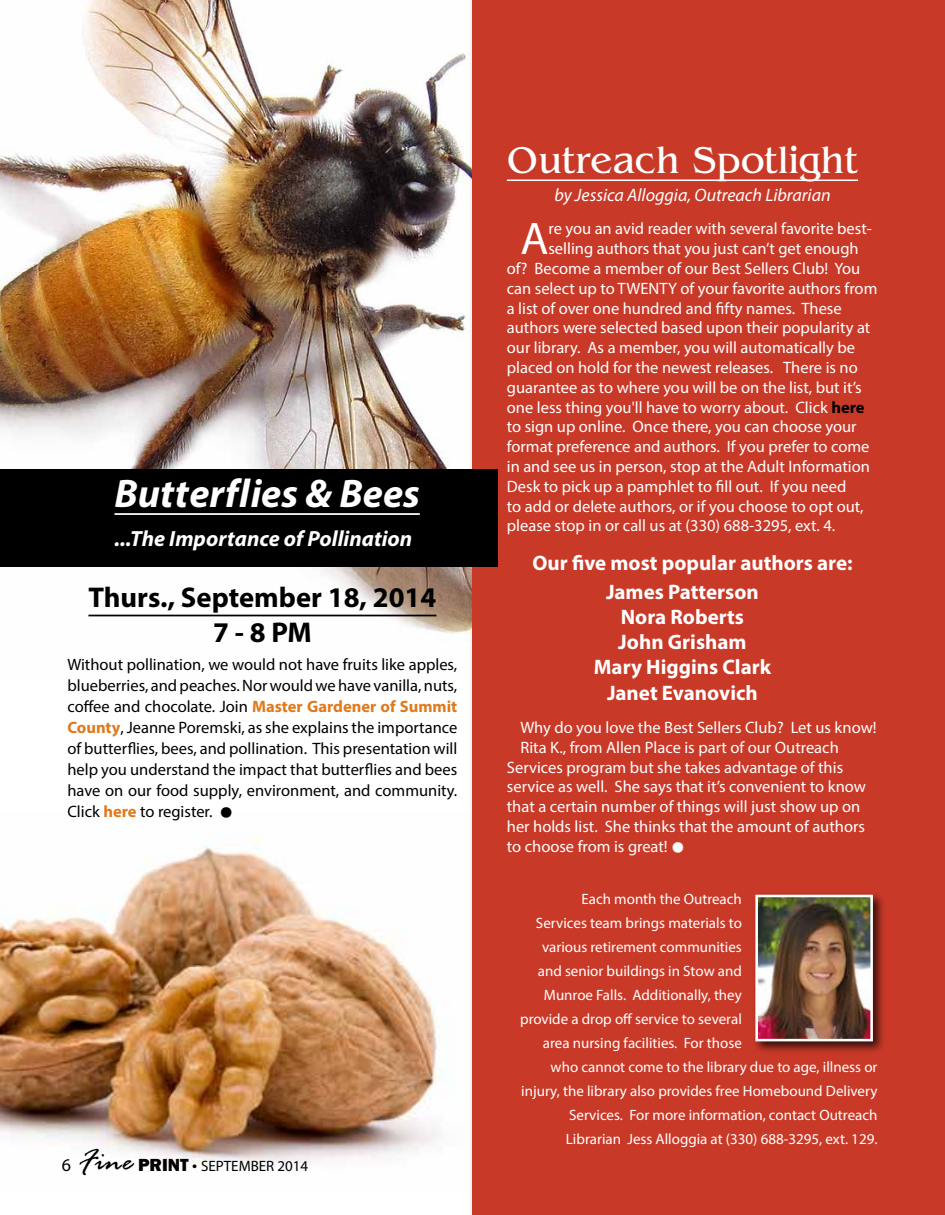
<style>
.page{position:relative;width:945px;height:1215px;background:#fff}
.page>*{position:absolute;margin:0;border:0;box-sizing:border-box;transform-origin:0 0}
.t1{font:45.9px "Myriad Pro";color:#fff}
.t2{font:700 40.5px "Myriad Pro";color:#000}
.t3{font:700 40.5px "Myriad Pro";color:#fff}
.t4{font:italic 700 40.05px "Myriad Pro";letter-spacing:.005em;color:#fff}
.t5{font:39px "Benguiat";color:#fff}
.t6{font:700 28.65px/34.8px "Myriad Pro";color:#000;text-align:center}
.t7{font:italic 700 22.05px "Myriad Pro";color:#fff}
.t8{font:700 21px/25.2px "Myriad Pro";color:#fff}
.t9{font:italic 18px "Myriad Pro";color:#fff}
.t10{font:16.5px "Myriad Pro";color:#fff}
.t11{font:16.5px/20.9px "Myriad Pro";color:#000;text-align:justify}
.t12{font:15px "Myriad Pro";color:#fff}
.t13{font:15px "Myriad Pro";color:#000}
.s1{font-weight:700;color:#df7a1c}
.s2{font-size:18px}
.s3{font-family:"Rage";font-style:italic;font-size:33px}
.s4{font-family:"Franklin Gothic";font-weight:800;font-size:18px}
.s5{font-weight:700;color:#000}
</style>
<div class="page">
<img style="left:0;top:837px;width:443px;height:328px">
<img style="left:0;top:0;width:469px;height:642px">
<div style="left:472px;top:0;width:473px;height:1215px;background:#c93928"></div>
<div style="left:0;top:469px;width:497px;height:98px;background:#000"></div>
<hr style="left:114px;top:513px;width:306px;height:2px;background:#fff">
<hr style="left:88px;top:615px;width:348px;height:1px;background:#000">
<hr style="left:507px;top:180px;width:351px;height:1px;background:#fff">
<div style="left:752px;top:891px;width:134px;height:163px;background:#000;opacity:.75"></div>
<img style="left:759px;top:899px;width:110px;height:138px">
<div style="left:755px;top:895px;width:118px;height:146px;border:3px solid #fff"></div>
<h3 class="t4" style="left:114px;top:467px;width:307px">Butterflies &amp; Bees</h3>
<h3 class="t7" style="left:114px;top:524px;width:299px">...The Importance of Pollination</h3>
<h3 class="t6" style="left:88px;top:579px;width:349px">Thurs., September 18, 2014<br>7 - 8 PM</h3>
<p class="t11" style="left:67px;top:654px;width:391px">Without pollination, we would not have fruits like apples, blueberries, and peaches. Nor would we have vanilla, nuts, coffee and chocolate. Join <span class="s1">Master Gardener of Summit County</span>, Jeanne Poremski, as she explains the importance of butterflies, bees, and pollination. This presentation will help you understand the impact that butterflies and bees have on our food supply, environment, and community.<br>Click <span class="s1">here</span> to register.</p>
<h2 class="t2" style="left:220px;top:783px;width:15px">•</h2>
<p class="t13" style="left:62px;top:1157px;width:248px"><span class="s2">6</span> <span class="s3">Fine</span> <span class="s4">PRINT</span> <span class="s2">•</span> SEPTEMBER 2014</p>
<h3 class="t5" style="left:507px;top:138px;width:353px">Outreach Spotlight</h3>
<p class="t9" style="left:554px;top:184px;width:278px">by Jessica Alloggia, Outreach Librarian</p>
<h1 class="t1" style="left:520px;top:211px;width:30px">A</h1>
<p class="t10" style="left:548px;top:219px;width:325px">re you an avid reader with several favorite best-</p>
<p class="t10" style="left:548px;top:239px;width:312px">selling authors that you just can’t get enough</p>
<p class="t10" style="left:507px;top:258px;width:355px">of? Become a member of our Best Sellers Club! You</p>
<p class="t10" style="left:507px;top:278px;width:372px">can select up to TWENTY of your favorite authors from</p>
<p class="t10" style="left:507px;top:298px;width:336px">a list of over one hundred and fifty names. These</p>
<p class="t10" style="left:507px;top:318px;width:365px">authors were selected based upon their popularity at</p>
<p class="t10" style="left:507px;top:338px;width:350px">our library. As a member, you will automatically be</p>
<p class="t10" style="left:507px;top:357px;width:352px">placed on hold for the newest releases. There is no</p>
<p class="t10" style="left:507px;top:377px;width:356px">guarantee as to where you will be on the list, but it’s</p>
<p class="t10" style="left:507px;top:397px;width:359px">one less thing you'll have to worry about. Click <span class="s5">here</span></p>
<p class="t10" style="left:507px;top:417px;width:351px">to sign up online. Once there, you can choose your</p>
<p class="t10" style="left:507px;top:437px;width:364px">format preference and authors. If you prefer to come</p>
<p class="t10" style="left:507px;top:456px;width:365px">in and see us in person, stop at the Adult Information</p>
<p class="t10" style="left:507px;top:476px;width:341px">Desk to pick up a pamphlet to fill out. If you need</p>
<p class="t10" style="left:507px;top:496px;width:358px">to add or delete authors, or if you choose to opt out,</p>
<p class="t10" style="left:507px;top:516px;width:330px">please stop in or call us at (330) 688-3295, ext. 4.</p>
<p class="t8" style="left:606px;top:548px;width:248px;line-height:28.7px;text-indent:-74px">Our five most popular authors are:<br>James Patterson</p>
<p class="t8" style="left:594px;top:604px;width:179px;text-align:center">Nora Roberts<br>John Grisham<br>Mary Higgins Clark<br>Janet Evanovich</p>
<p class="t10" style="left:520px;top:717px;width:358px">Why do you love the Best Sellers Club? Let us know!</p>
<p class="t10" style="left:520px;top:737px;width:320px">Rita K., from Allen Place is part of our Outreach</p>
<p class="t10" style="left:507px;top:757px;width:338px">Services program but she takes advantage of this</p>
<p class="t10" style="left:507px;top:777px;width:361px">service as well. She says that it’s convenient to know</p>
<p class="t10" style="left:507px;top:796px;width:355px">that a certain number of things will just show up on</p>
<p class="t10" style="left:507px;top:816px;width:360px">her holds list. She thinks that the amount of authors</p>
<p class="t10" style="left:507px;top:836px;width:162px">to choose from is great!</p>
<h2 class="t3" style="left:671px;top:818px;width:15px">•</h2>
<p class="t12" style="left:581px;top:890px;width:162px">Each month the Outreach</p>
<p class="t12" style="left:536px;top:914px;width:207px">Services team brings materials to</p>
<p class="t12" style="left:542px;top:938px;width:201px">various retirement communities</p>
<p class="t12" style="left:538px;top:962px;width:206px">and senior buildings in Stow and</p>
<p class="t12" style="left:544px;top:986px;width:199px">Munroe Falls. Additionally, they</p>
<p class="t12" style="left:520px;top:1010px;width:223px">provide a drop off service to several</p>
<p class="t12" style="left:543px;top:1034px;width:201px">area nursing facilities. For those</p>
<p class="t12" style="left:551px;top:1058px;width:328px">who cannot come to the library due to age, illness or</p>
<p class="t12" style="left:521px;top:1082px;width:358px">injury, the library also provides free Homebound Delivery</p>
<p class="t12" style="left:569px;top:1106px;width:310px">Services. For more information, contact Outreach</p>
<p class="t12" style="left:566px;top:1130px;width:313px">Librarian Jess Alloggia at (330) 688-3295, ext. 129.</p>
</div>
